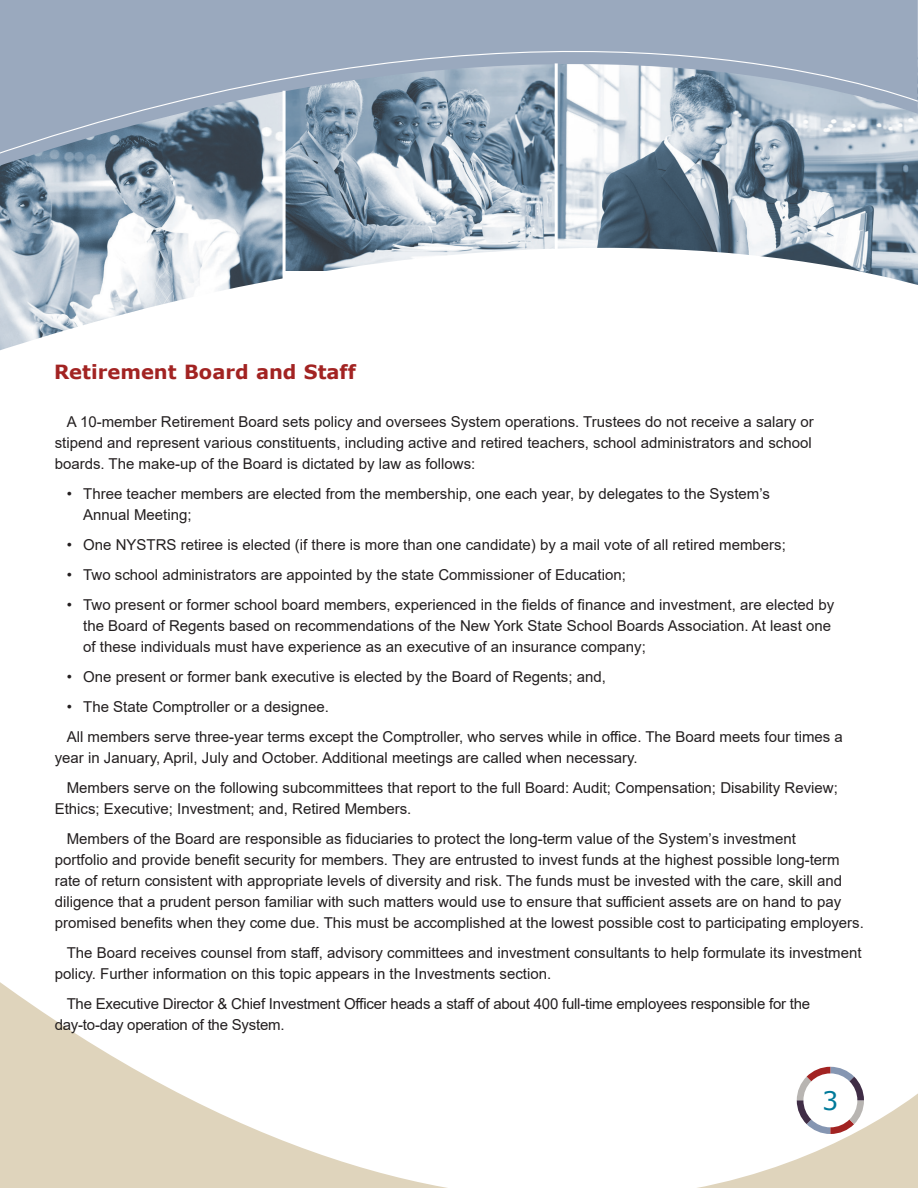
<style>
.page{position:relative;width:918px;height:1188px;background:#fff}
.page>*{position:absolute;margin:0;border:0;box-sizing:border-box;transform-origin:0 0}
.Page_Number{font:25.5px "Verdana";color:#007a9a}
.Header_3{font:700 19.5px "Verdana";color:#a22322}
.Body_Indent{font:15px/21px "Arial";color:#231f20}
</style>
<div class="page">
<svg style="left:0;top:982px;width:918px;height:206px"></svg>
<svg style="left:797px;top:1067px;width:67px;height:67px"></svg>
<svg style="left:0;top:0;width:918px;height:285px;background:#98a8b9"></svg>
<svg style="left:0;top:236px;width:917px;height:115px"></svg>
<hr style="left:283px;top:91px;width:3px;height:191px;background:#fff">
<hr style="left:555px;top:63px;width:3px;height:191px;background:#fff">
<p class="Header_3" style="left:54px;top:358px;width:304px">Retirement Board and Staff</p>
<p class="Body_Indent" style="left:55px;top:411px;width:761px;text-indent:12px">A 10-member Retirement Board sets policy and oversees System operations. Trustees do not receive a salary or stipend and represent various constituents, including active and retired teachers, school administrators and school boards. The make-up of the Board is dictated by law as follows:</p>
<p class="Body_Indent" style="left:83px;top:483px;width:688px;text-indent:-16px">• Three teacher members are elected from the membership, one each year, by delegates to the System’s<br>Annual Meeting;</p>
<p class="Body_Indent" style="left:67px;top:534px;width:721px">• One NYSTRS retiree is elected (if there is more than one candidate) by a mail vote of all retired members;</p>
<p class="Body_Indent" style="left:67px;top:564px;width:561px">• Two school administrators are appointed by the state Commissioner of Education;</p>
<p class="Body_Indent" style="left:83px;top:594px;width:753px;text-indent:-16px">• Two present or former school board members, experienced in the fields of finance and investment, are elected by the Board of Regents based on recommendations of the New York State School Boards Association. At least one of these individuals must have experience as an executive of an insurance company;</p>
<p class="Body_Indent" style="left:67px;top:666px;width:541px">• One present or former bank executive is elected by the Board of Regents; and,</p>
<p class="Body_Indent" style="left:67px;top:696px;width:264px">• The State Comptroller or a designee.</p>
<p class="Body_Indent" style="left:55px;top:726px;width:790px;text-indent:12px">All members serve three-year terms except the Comptroller, who serves while in office. The Board meets four times a year in January, April, July and October. Additional meetings are called when necessary.</p>
<p class="Body_Indent" style="left:55px;top:777px;width:785px;text-indent:12px">Members serve on the following subcommittees that report to the full Board: Audit; Compensation; Disability Review;<br>Ethics; Executive; Investment; and, Retired Members.</p>
<p class="Body_Indent" style="left:55px;top:828px;width:811px;text-indent:12px">Members of the Board are responsible as fiduciaries to protect the long-term value of the System’s investment<br>portfolio and provide benefit security for members. They are entrusted to invest funds at the highest possible long-term rate of return consistent with appropriate levels of diversity and risk. The funds must be invested with the care, skill and diligence that a prudent person familiar with such matters would use to ensure that sufficient assets are on hand to pay promised benefits when they come due. This must be accomplished at the lowest possible cost to participating employers.</p>
<p class="Body_Indent" style="left:55px;top:942px;width:808px;text-indent:12px">The Board receives counsel from staff, advisory committees and investment consultants to help formulate its investment policy. Further information on this topic appears in the Investments section.</p>
<p class="Body_Indent" style="left:55px;top:993px;width:757px;text-indent:12px">The Executive Director &amp; Chief Investment Officer heads a staff of about 400 full-time employees responsible for the day-to-day operation of the System.</p>
<p class="Page_Number" style="left:822px;top:1083px;width:18px">3</p>
</div>
